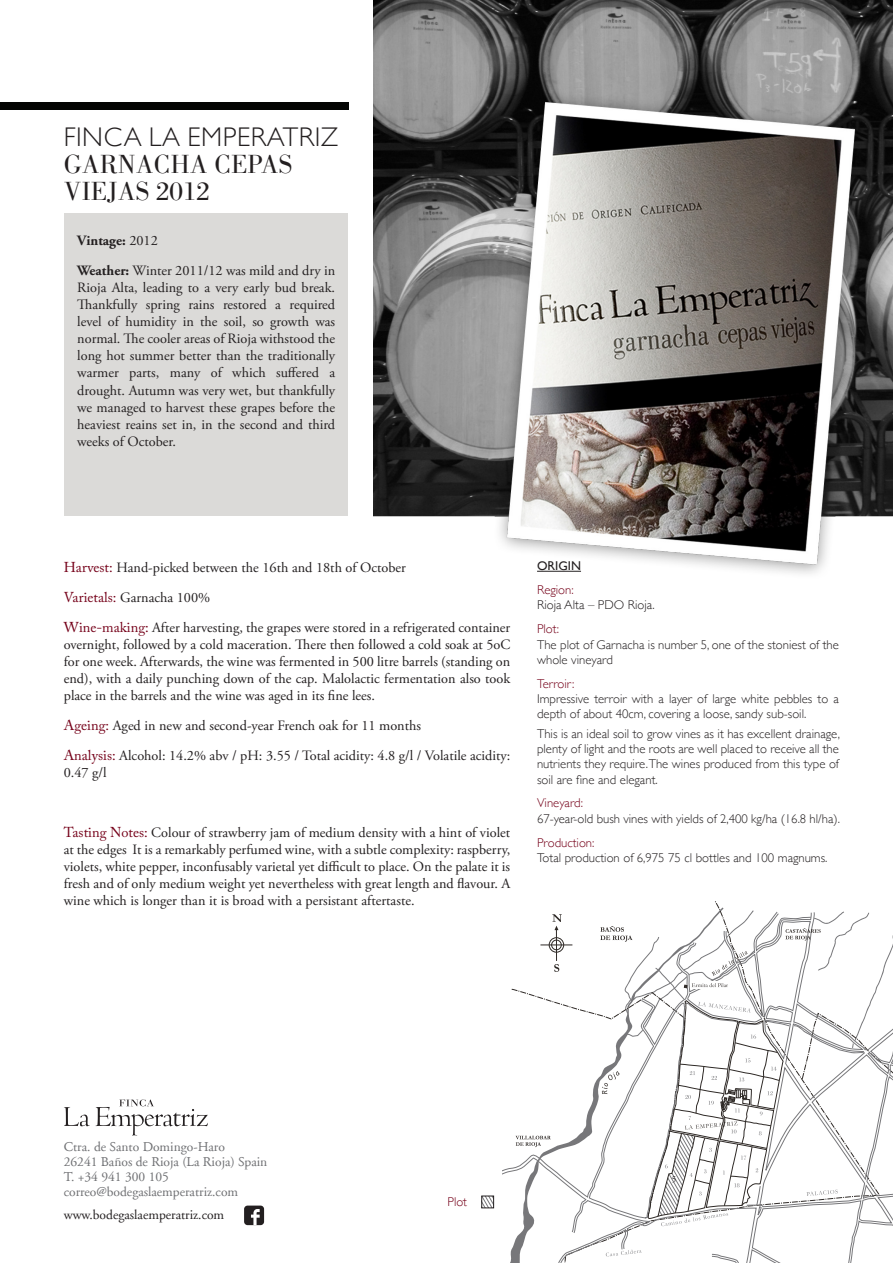
<style>
.page{position:relative;width:893px;height:1263px;background:#fff}
.page>*{position:absolute;margin:0;border:0;box-sizing:border-box;transform-origin:0 0}
.t1{font:27px/27px "Bodoni LT";color:#231f20}
.t2{font:300 27px "Gill Sans";letter-spacing:.02em;color:#231f20}
.t3{font:14.25px/17.1px "Adobe Garamond Pro";color:#231f20}
.t4{font:13.5px/15px "Adobe Garamond LT";color:#6f7073}
.t5{font:13.5px "Adobe Garamond LT";color:#231f20}
.t6{font:300 12.75px/15.3px "Gill Sans";color:#231f20}
.t7{font:300 12.75px "Gill Sans";color:#750119}
.t8{font:12.75px "Gill Sans";color:#231f20}
.t9{font:9px "Adobe Garamond Pro";color:#231f20}
.s1{font-weight:700}
.s2{font-family:"Adobe Caslon Pro";color:#750119}
</style>
<div class="page">
<div style="left:0;top:102px;width:349px;height:7px;background:#040503"></div>
<svg style="left:64px;top:1099px;width:144px;height:36px"></svg>
<div style="left:244px;top:1205px;width:20px;height:20px;background:#231f20;border-radius:4px"></div>
<svg style="left:251px;top:1209px;width:9px;height:16px"></svg>
<svg style="left:502px;top:910px;width:391px;height:353px"></svg>
<img style="left:374px;top:0;width:519px;height:574px">
<div style="left:65px;top:213px;width:283px;height:303px;background:#dbdad8"></div>
<svg style="left:484px;top:1198px;width:8px;height:8px"></svg>
<div style="left:482px;top:1196px;width:12px;height:12px;border:1px solid #231f20"></div>
<hr style="left:537px;top:571px;width:44px;height:1px;background:#231f20">
<h1 class="t2" style="left:64px;top:116px;width:276px">FINCA LA EMPERATRIZ</h1>
<h1 class="t1" style="left:64px;top:151px;width:230px">GARNACHA CEPAS<br>VIEJAS 2012</h1>
<p class="t3" style="left:77px;top:226px;width:259px;line-height:29.8px"><span class="s1">Vintage:</span> 2012<br><span class="s1">Weather:</span> Winter 2011/12 was mild and dry in</p>
<p class="t3" style="left:77px;top:279px;width:259px;text-align:justify">Rioja Alta, leading to a very early bud break.<br>Thankfully spring rains restored a required level of humidity in the soil, so growth was normal. The cooler areas of Rioja withstood the long hot summer better than the traditionally warmer parts, many of which suffered a drought. Autumn was very wet, but thankfully we managed to harvest these grapes before the heaviest reains set in, in the second and third weeks of October.</p>
<p class="t3" style="left:64px;top:553px;width:448px;line-height:29.8px"><span class="s2">Harvest:</span> Hand-picked between the 16th and 18th of October<br><span class="s2">Varietals:</span> Garnacha 100%<br><span class="s2">Wine-making:</span> After harvesting, the grapes were stored in a refrigerated container</p>
<p class="t3" style="left:64px;top:636px;width:448px;text-align:justify">overnight, followed by a cold maceration. There then followed a cold soak at 5oC for one week. Afterwards, the wine was fermented in 500 litre barrels (standing on end), with a daily punching down of the cap. Malolactic fermentation also took place in the barrels and the wine was aged in its fine lees.</p>
<p class="t3" style="left:64px;top:711px;width:448px;line-height:29.8px"><span class="s2">Ageing:</span> Aged in new and second-year French oak for 11 months<br><span class="s2">Analysis:</span> Alcohol: 14.2% abv / pH: 3.55 / Total acidity: 4.8 g/l / Volatile acidity:</p>
<p class="t3" style="left:64px;top:765px;width:45px">0.47 g/l</p>
<p class="t3" style="left:64px;top:824px;width:448px;text-align:justify"><span class="s2">Tasting Notes:</span> Colour of strawberry jam of medium density with a hint of violet at the edges It is a remarkably perfumed wine, with a subtle complexity: raspberry, violets, white pepper, inconfusably varietal yet difficult to place. On the palate it is fresh and of only medium weight yet nevertheless with great length and flavour. A wine which is longer than it is broad with a persistant aftertaste.</p>
<p class="t8" style="left:537px;top:558px;width:45px">ORIGIN</p>
<p class="t7" style="left:537px;top:580px;width:38px">Region:</p>
<p class="t6" style="left:537px;top:597px;width:119px">Rioja Alta – PDO Rioja.</p>
<p class="t7" style="left:537px;top:619px;width:23px">Plot:</p>
<p class="t6" style="left:537px;top:636px;width:303px">The plot of Garnacha is number 5, one of the stoniest of the whole vineyard</p>
<p class="t7" style="left:537px;top:673px;width:39px">Terroir:</p>
<p class="t6" style="left:537px;top:690px;width:303px">Impressive terroir with a layer of large white pebbles to a depth of about 40cm, covering a loose, sandy sub-soil.</p>
<p class="t6" style="left:537px;top:725px;width:304px;text-align:justify">This is an ideal soil to grow vines as it has excellent drainage, plenty of light and the roots are well placed to receive all the nutrients they require.The wines produced from this type of soil are fine and elegant.</p>
<p class="t7" style="left:537px;top:793px;width:47px">Vineyard:</p>
<p class="t6" style="left:537px;top:810px;width:304px">67-year-old bush vines with yields of 2,400 kg/ha (16.8 hl/ha).</p>
<p class="t7" style="left:537px;top:832px;width:59px">Production:</p>
<p class="t6" style="left:537px;top:849px;width:292px">Total production of 6,975 75 cl bottles and 100 magnums.</p>
<p class="t4" style="left:64px;top:1139px;width:205px">Ctra. de Santo Domingo-Haro<br>26241 Baños de Rioja (La Rioja) Spain<br>T. +34 941 300 105 correo@bodegaslaemperatriz.com</p>
<p class="t5" style="left:64px;top:1208px;width:162px">www.bodegaslaemperatriz.com</p>
<p class="t7" style="left:447px;top:1192px;width:21px">Plot</p>
<p class="t9" style="left:672px;top:1174px;width:6px">5</p>
</div>
